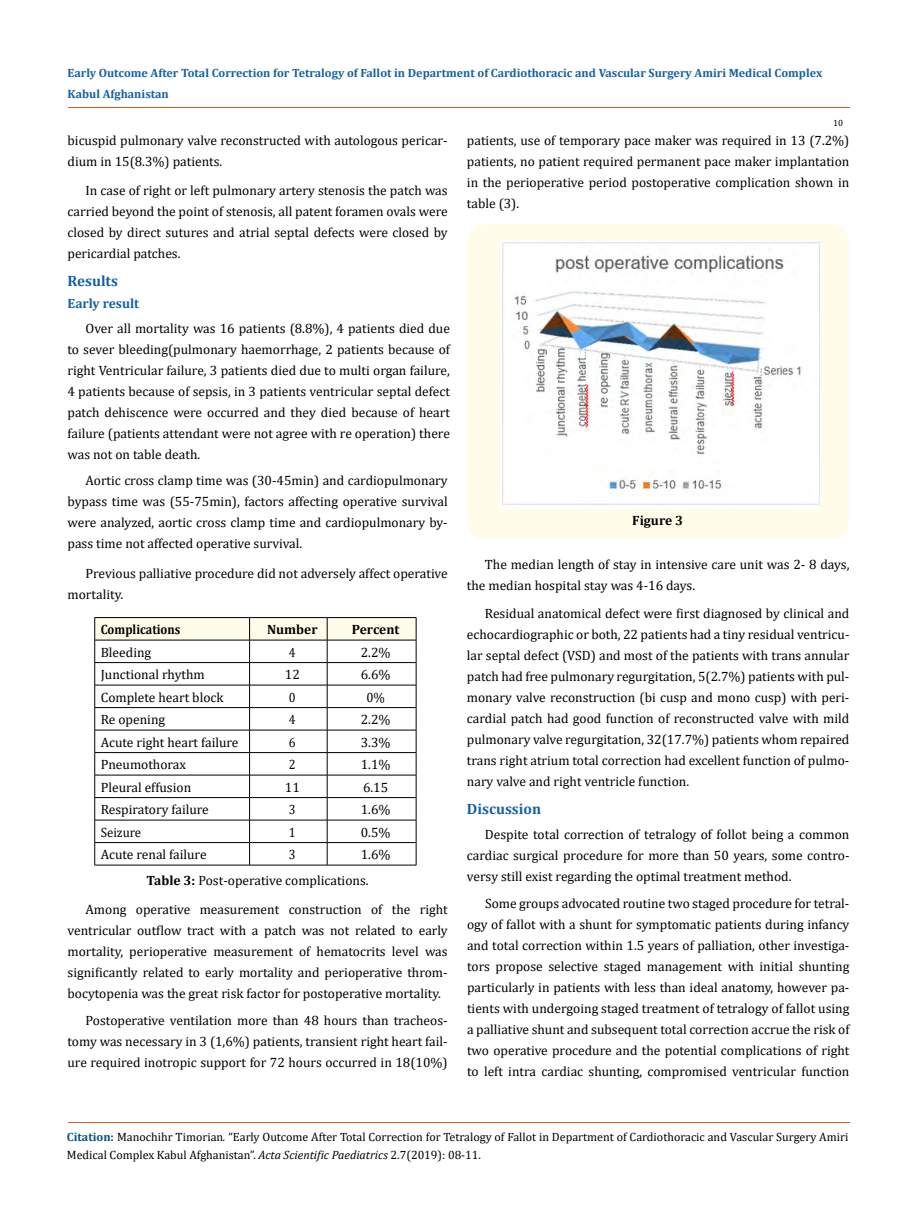
<style>
.page{position:relative;width:917px;height:1224px;background:#fff}
.page>*{position:absolute;margin:0;border:0;box-sizing:border-box;transform-origin:0 0}
.t1{font:700 15px "Cambria";color:#1560a6}
.t2{font:13.5px/21px "Cambria";color:#000;text-align:justify}
.t3{font:700 13.5px "Cambria";color:#000}
.t4{font:700 13.5px "Cambria";color:#000;scale:.9 1}
.t5{font:700 13.5px "Cambria";color:#1560a6}
.t6{font:13.5px "Cambria";color:#000;scale:.95 1}
.t7{font:13.5px "Cambria";color:#000;scale:.91 1}
.t8{font:12px/18px "Cambria";color:#000}
.t9{font:700 12px/21px "Cambria";color:#1560a6}
.t10{font:9px "Cambria";color:#000}
.s1{font-weight:700}
.s2{font-weight:700;color:#035089}
.s3{font-style:italic}
</style>
<div class="page">
<hr style="left:94px;top:617px;width:155px;height:1px;background:#000">
<hr style="left:249px;top:617px;width:78px;height:1px;background:#000">
<hr style="left:327px;top:617px;width:89px;height:1px;background:#000">
<svg style="left:94px;top:618px;width:323px;height:247px"></svg>
<hr style="left:94px;top:865px;width:155px;height:1px;background:#000">
<hr style="left:249px;top:865px;width:78px;height:1px;background:#000">
<hr style="left:327px;top:865px;width:89px;height:1px;background:#000">
<div style="left:467px;top:224px;width:381px;height:315px;background:#fffde9;border-radius:18px"></div>
<img style="left:500px;top:240px;width:321px;height:269px">
<hr style="left:68px;top:108px;width:781px;height:1px;background:#e05d1a">
<hr style="left:68px;top:1123px;width:781px;height:1px;background:#e05d1a">
<p class="t9" style="left:67px;top:62px;width:756px">Early Outcome After Total Correction for Tetralogy of Fallot in Department of Cardiothoracic and Vascular Surgery Amiri Medical Complex<br>Kabul Afghanistan</p>
<p class="t10" style="left:833px;top:118px;width:11px">10</p>
<p class="t2" style="left:68px;top:130px;width:381px">bicuspid pulmonary valve reconstructed with autologous pericar&shy;dium in 15(8.3%) patients.</p>
<p class="t2" style="left:68px;top:180px;width:381px;text-indent:18px">In case of right or left pulmonary artery stenosis the patch was carried beyond the point of stenosis, all patent foramen ovals were closed by direct sutures and atrial septal defects were closed by pericardial patches.</p>
<p class="t5" style="left:68px;top:294px;width:73px">Early result</p>
<p class="t2" style="left:68px;top:318px;width:384px;text-indent:18px">Over all mortality was 16 patients (8.8%), 4 patients died due to sever bleeding(pulmonary haemorrhage, 2 patients because of right Ventricular failure, 3 patients died due to multi organ failure, 4 patients because of sepsis, in 3 patients ventricular septal defect patch dehiscence were occurred and they died because of heart failure (patients attendant were not agree with re operation) there was not on table death.</p>
<p class="t1" style="left:68px;top:270px;width:52px">Results</p>
<p class="t2" style="left:68px;top:470px;width:381px;text-indent:18px">Aortic cross clamp time was (30-45min) and cardiopulmonary bypass time was (55-75min), factors affecting operative survival were analyzed, aortic cross clamp time and cardiopulmonary by&shy;pass time not affected operative survival.</p>
<p class="t2" style="left:68px;top:562px;width:381px;text-indent:18px">Previous palliative procedure did not adversely affect operative mortality.</p>
<p class="t4" style="left:101px;top:620px;width:90px">Complications</p>
<p class="t3" style="left:267px;top:620px;width:52px">Number</p>
<p class="t3" style="left:352px;top:620px;width:49px">Percent</p>
<p class="t2" style="left:101px;top:641px;width:52px">Bleeding</p>
<p class="t7" style="left:289px;top:644px;width:9px">4</p>
<p class="t2" style="left:361px;top:641px;width:31px">2.2%</p>
<p class="t2" style="left:101px;top:664px;width:106px">Junctional rhythm</p>
<p class="t2" style="left:285px;top:664px;width:16px">12</p>
<p class="t2" style="left:361px;top:664px;width:31px">6.6%</p>
<p class="t2" style="left:101px;top:686px;width:124px">Complete heart block</p>
<p class="t7" style="left:289px;top:689px;width:9px">0</p>
<p class="t6" style="left:366px;top:689px;width:21px">0%</p>
<p class="t2" style="left:101px;top:709px;width:66px">Re opening</p>
<p class="t7" style="left:289px;top:712px;width:9px">4</p>
<p class="t2" style="left:361px;top:709px;width:31px">2.2%</p>
<p class="t2" style="left:101px;top:731px;width:139px">Acute right heart failure</p>
<p class="t7" style="left:289px;top:734px;width:9px">6</p>
<p class="t2" style="left:361px;top:731px;width:31px">3.3%</p>
<p class="t2" style="left:101px;top:754px;width:87px">Pneumothorax</p>
<p class="t7" style="left:289px;top:757px;width:9px">2</p>
<p class="t2" style="left:361px;top:754px;width:31px">1.1%</p>
<p class="t2" style="left:101px;top:776px;width:92px">Pleural effusion</p>
<p class="t2" style="left:285px;top:776px;width:16px">11</p>
<p class="t2" style="left:363px;top:776px;width:27px">6.15</p>
<p class="t2" style="left:101px;top:799px;width:110px">Respiratory failure</p>
<p class="t7" style="left:289px;top:802px;width:9px">3</p>
<p class="t2" style="left:361px;top:799px;width:31px">1.6%</p>
<p class="t6" style="left:101px;top:824px;width:44px">Seizure</p>
<p class="t7" style="left:289px;top:824px;width:9px">1</p>
<p class="t2" style="left:361px;top:821px;width:31px">0.5%</p>
<p class="t2" style="left:101px;top:844px;width:107px">Acute renal failure</p>
<p class="t7" style="left:289px;top:847px;width:9px">3</p>
<p class="t2" style="left:146px;top:842px;width:245px;line-height:25.8px;text-indent:214px">1.6%<br><span class="s1">Table 3:</span> Post-operative complications.</p>
<p class="t2" style="left:68px;top:898px;width:381px;text-indent:18px">Among operative measurement construction of the right ventricular outflow tract with a patch was not related to early mortality, perioperative measurement of hematocrits level was significantly related to early mortality and perioperative throm&shy;bocytopenia was the great risk factor for postoperative mortality.</p>
<p class="t2" style="left:68px;top:1010px;width:381px;text-indent:18px">Postoperative ventilation more than 48 hours than tracheos&shy;tomy was necessary in 3 (1,6%) patients, transient right heart fail&shy;ure required inotropic support for 72 hours occurred in 18(10%)</p>
<p class="t2" style="left:467px;top:130px;width:384px">patients, use of temporary pace maker was required in 13 (7.2%) patients, no patient required permanent pace maker implantation in the perioperative period postoperative complication shown in table (3).</p>
<p class="t3" style="left:632px;top:511px;width:52px">Figure 3</p>
<p class="t2" style="left:467px;top:553px;width:384px;text-indent:18px">The median length of stay in intensive care unit was 2- 8 days, the median hospital stay was 4-16 days.</p>
<p class="t2" style="left:467px;top:603px;width:384px;text-indent:18px">Residual anatomical defect were first diagnosed by clinical and echocardiographic or both, 22 patients had a tiny residual ventricu&shy;lar septal defect (VSD) and most of the patients with trans annular patch had free pulmonary regurgitation, 5(2.7%) patients with pul&shy;monary valve reconstruction (bi cusp and mono cusp) with peri&shy;cardial patch had good function of reconstructed valve with mild pulmonary valve regurgitation, 32(17.7%) patients whom repaired trans right atrium total correction had excellent function of pulmo&shy;nary valve and right ventricle function.</p>
<p class="t1" style="left:467px;top:799px;width:76px">Discussion</p>
<p class="t2" style="left:467px;top:824px;width:384px;text-indent:18px">Despite total correction of tetralogy of follot being a common cardiac surgical procedure for more than 50 years, some contro&shy;versy still exist regarding the optimal treatment method.</p>
<p class="t2" style="left:467px;top:893px;width:384px;text-indent:18px">Some groups advocated routine two staged procedure for tetral&shy;ogy of fallot with a shunt for symptomatic patients during infancy and total correction within 1.5 years of palliation, other investiga&shy;tors propose selective staged management with initial shunting particularly in patients with less than ideal anatomy, however pa&shy;tients with undergoing staged treatment of tetralogy of fallot using a palliative shunt and subsequent total correction accrue the risk of two operative procedure and the potential complications of right to left intra cardiac shunting, compromised ventricular function</p>
<p class="t8" style="left:67px;top:1128px;width:783px"><span class="s2">Citation:</span> Manochihr Timorian<span class="s3">.</span> “Early Outcome After Total Correction for Tetralogy of Fallot in Department of Cardiothoracic and Vascular Surgery Amiri<br>Medical Complex Kabul Afghanistan”. <span class="s3">Acta Scientific Paediatrics</span> 2.7(2019): 08-11.</p>
</div>
